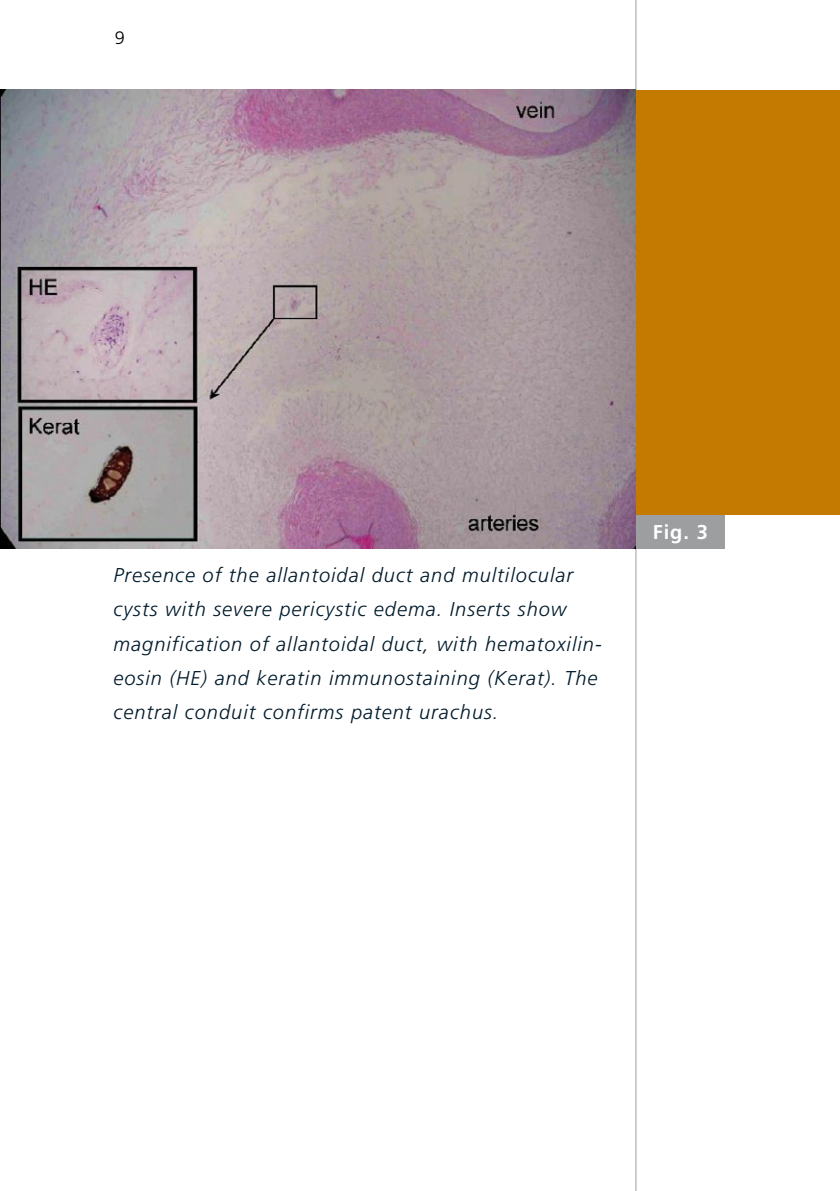
<style>
.page{position:relative;width:840px;height:1191px;background:#fff}
.page>*{position:absolute;margin:0;border:0;box-sizing:border-box;transform-origin:0 0}
.t1{font:italic 300 20px/34px "Frutiger LT Std";letter-spacing:.05em;color:#011a2a}
.t2{font:700 20px "Frutiger LT Std";color:#fff}
.t3{font:300 18px "Frutiger LT Std";color:#000}
</style>
<div class="page">
<hr style="left:635px;top:0;width:1px;height:1191px;background:#9c9e9f">
<div style="left:635px;top:514px;width:89px;height:34px;background:#9c9e9f"></div>
<div style="left:635px;top:90px;width:204px;height:424px;background:#c47900"></div>
<img style="left:0;top:90px;width:635px;height:458px">
<p class="t3" style="left:115px;top:28px;width:12px">9</p>
<p class="t1" style="left:113px;top:559px;width:489px">Presence of the allantoidal duct and multilocular cysts with severe pericystic edema. Inserts show magnification of allantoidal duct, with hematoxilin&shy;eosin (HE) and keratin immunostaining (Kerat). The central conduit confirms patent urachus.</p>
<p class="t2" style="left:652px;top:520px;width:57px">Fig. 3</p>
</div>
